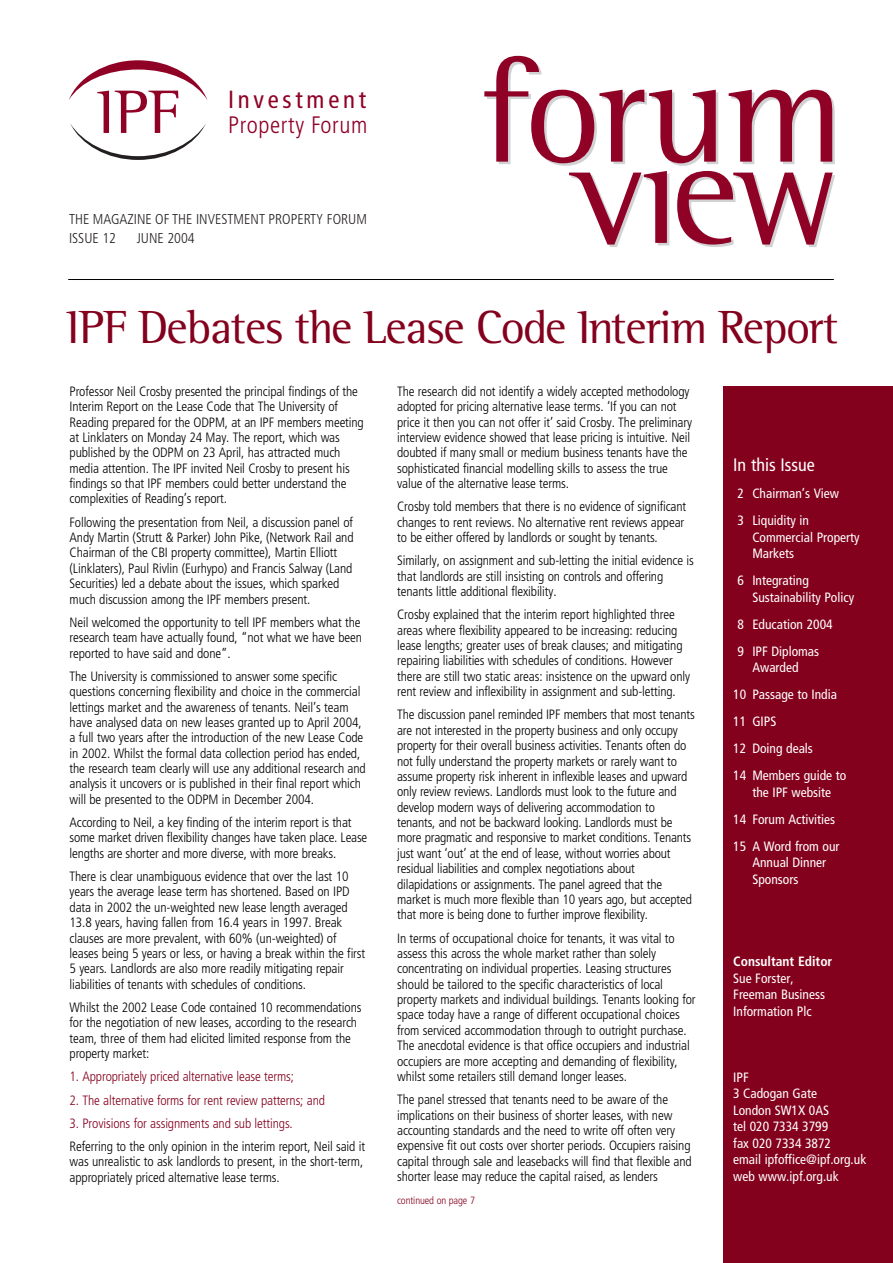
<style>
.page{position:relative;width:893px;height:1263px;background:#fff}
.page>*{position:absolute;margin:0;border:0;box-sizing:border-box;transform-origin:0 0}
.t1{font:151.2px "Rotis Semi Serif";letter-spacing:-.025em;color:#900126}
.t2{font:62.85px "Rotis Semi Serif";color:#900126}
.t3{font:47.7px "Rotis Semi Serif";letter-spacing:-.02em;color:#84011d}
.t4{font:condensed 24.9px "Frutiger";letter-spacing:.15em;color:#900126}
.t5{font:300 condensed 23.85px "Frutiger";letter-spacing:.025em;color:#900126}
.t6{font:condensed 18px "Frutiger";color:#fff}
.t7{font:300 condensed 14.25px/19.5px "Frutiger";color:#231f20}
.t8{font:300 condensed 13.5px/15.5px "Frutiger";letter-spacing:-.01em;color:#000}
.t9{font:condensed 13.5px/16.5px "Frutiger";color:#fff}
.t10{font:300 condensed 13.5px "Frutiger";letter-spacing:-.01em;color:#84011d}
.t11{font:700 condensed 13.5px "Frutiger";color:#fff}
.t12{font:300 condensed 10.5px "Frutiger";letter-spacing:-.01em;color:#84011d}
</style>
<div class="page">
<svg style="left:69px;top:60px;width:138px;height:40px"></svg>
<svg style="left:70px;top:124px;width:136px;height:36px"></svg>
<hr style="left:68px;top:279px;width:765px;height:1px;background:#000">
<div style="left:723px;top:386px;width:169px;height:877px;background:#84011d"></div>
<h2 class="t2" style="left:97px;top:89px;width:84px">IPF</h2>
<h3 class="t4" style="left:228px;top:89px;width:139px">Investment</h3>
<h3 class="t5" style="left:228px;top:115px;width:141px">Property Forum</h3>
<p class="t7" style="left:69px;top:210px;width:299px">THE MAGAZINE OF THE INVESTMENT PROPERTY FORUM<br>ISSUE 12</p>
<p class="t7" style="left:137px;top:230px;width:60px">JUNE 2004</p>
<h1 class="t1" style="left:478px;top:56px;width:366px">forum</h1>
<h1 class="t1" style="left:574px;top:137px;width:265px">view</h1>
<h3 class="t3" style="left:67px;top:310px;width:773px">IPF Debates the Lease Code Interim Report</h3>
<p class="t8" style="left:70px;top:384px;width:296px">Professor Neil Crosby presented the principal findings of the Interim Report on the Lease Code that The University of Reading prepared for the ODPM, at an IPF members meeting at Linklaters on Monday 24 May. The report, which was published by the ODPM on 23 April, has attracted much media attention. The IPF invited Neil Crosby to present his findings so that IPF members could better understand the complexities of Reading’s report.</p>
<p class="t8" style="left:70px;top:515px;width:285px">Following the presentation from Neil, a discussion panel of Andy Martin (Strutt &amp; Parker) John Pike, (Network Rail and Chairman of the CBI property committee), Martin Elliott (Linklaters), Paul Rivlin (Eurhypo) and Francis Salway (Land Securities) led a debate about the issues, which sparked much discussion among the IPF members present.</p>
<p class="t8" style="left:70px;top:615px;width:294px;text-align:justify">Neil welcomed the opportunity to tell IPF members what the research team have actually found, “not what we have been reported to have said and done”.</p>
<p class="t8" style="left:70px;top:669px;width:298px">The University is commissioned to answer some specific questions concerning flexibility and choice in the commercial lettings market and the awareness of tenants. Neil’s team have analysed data on new leases granted up to April 2004, a full two years after the introduction of the new Lease Code in 2002. Whilst the formal data collection period has ended, the research team clearly will use any additional research and analysis it uncovers or is published in their final report which will be presented to the ODPM in December 2004.</p>
<p class="t8" style="left:70px;top:816px;width:299px">According to Neil, a key finding of the interim report is that some market driven flexibility changes have taken place. Lease lengths are shorter and more diverse, with more breaks.</p>
<p class="t8" style="left:70px;top:870px;width:297px">There is clear unambiguous evidence that over the last 10 years the average lease term has shortened. Based on IPD data in 2002 the un-weighted new lease length averaged 13.8 years, having fallen from 16.4 years in 1997. Break clauses are more prevalent, with 60% (un-weighted) of leases being 5 years or less, or having a break within the first 5 years. Landlords are also more readily mitigating repair liabilities of tenants with schedules of conditions.</p>
<p class="t8" style="left:70px;top:1001px;width:293px">Whilst the 2002 Lease Code contained 10 recommendations for the negotiation of new leases, according to the research team, three of them had elicited limited response from the property market:</p>
<p class="t10" style="left:70px;top:1071px;width:226px">1. Appropriately priced alternative lease terms;</p>
<p class="t10" style="left:70px;top:1094px;width:257px">2. The alternative forms for rent review patterns; and</p>
<p class="t10" style="left:70px;top:1118px;width:225px">3. Provisions for assignments and sub lettings.</p>
<p class="t8" style="left:70px;top:1140px;width:297px">Referring to the only opinion in the interim report, Neil said it was unrealistic to ask landlords to present, in the short-term, appropriately priced alternative lease terms.</p>
<p class="t8" style="left:397px;top:384px;width:296px">The research did not identify a widely accepted methodology adopted for pricing alternative lease terms. ‘If you can not price it then you can not offer it’ said Crosby. The preliminary interview evidence showed that lease pricing is intuitive. Neil doubted if many small or medium business tenants have the sophisticated financial modelling skills to assess the true value of the alternative lease terms.</p>
<p class="t8" style="left:397px;top:500px;width:290px">Crosby told members that there is no evidence of significant changes to rent reviews. No alternative rent reviews appear to be either offered by landlords or sought by tenants.</p>
<p class="t8" style="left:397px;top:554px;width:298px">Similarly, on assignment and sub-letting the initial evidence is that landlords are still insisting on controls and offering tenants little additional flexibility.</p>
<p class="t8" style="left:397px;top:608px;width:294px">Crosby explained that the interim report highlighted three areas where flexibility appeared to be increasing: reducing lease lengths; greater uses of break clauses; and mitigating repairing liabilities with schedules of conditions. However there are still two static areas: insistence on the upward only rent review and inflexibility in assignment and sub-letting.</p>
<p class="t8" style="left:397px;top:708px;width:299px">The discussion panel reminded IPF members that most tenants are not interested in the property business and only occupy property for their overall business activities. Tenants often do not fully understand the property markets or rarely want to assume property risk inherent in inflexible leases and upward only review reviews. Landlords must look to the future and develop modern ways of delivering accommodation to tenants, and not be backward looking. Landlords must be more pragmatic and responsive to market conditions. Tenants just want ‘out’ at the end of lease, without worries about residual liabilities and complex negotiations about dilapidations or assignments. The panel agreed that the market is much more flexible than 10 years ago, but accepted that more is being done to further improve flexibility.</p>
<p class="t8" style="left:397px;top:931px;width:300px">In terms of occupational choice for tenants, it was vital to assess this across the whole market rather than solely concentrating on individual properties. Leasing structures should be tailored to the specific characteristics of local property markets and individual buildings. Tenants looking for space today have a range of different occupational choices from serviced accommodation through to outright purchase.<br>The anecdotal evidence is that office occupiers and industrial occupiers are more accepting and demanding of flexibility, whilst some retailers still demand longer leases.</p>
<p class="t8" style="left:397px;top:1093px;width:296px">The panel stressed that tenants need to be aware of the implications on their business of shorter leases, with new accounting standards and the need to write off often very expensive fit out costs over shorter periods. Occupiers raising capital through sale and leasebacks will find that flexible and shorter lease may reduce the capital raised, as lenders</p>
<p class="t12" style="left:397px;top:1196px;width:79px">continued on page 7</p>
<h3 class="t6" style="left:733px;top:458px;width:83px">In this Issue</h3>
<p class="t9" style="left:737px;top:481px;width:103px;line-height:27px">2 Chairman’s View<br>3 Liquidity in</p>
<p class="t9" style="left:752px;top:530px;width:109px">Commercial Property<br>Markets</p>
<p class="t9" style="left:752px;top:574px;width:103px;text-indent:-15px">6 Integrating<br>Sustainability Policy</p>
<p class="t9" style="left:737px;top:612px;width:97px;line-height:27px">8 Education 2004<br>9 IPF Diplomas</p>
<p class="t9" style="left:733px;top:655px;width:114px;line-height:27px;text-indent:19px">Awarded<br>10 Passage to India<br>11 GIPS<br>12 Doing deals<br>14 Members guide to</p>
<p class="t9" style="left:733px;top:780px;width:108px;line-height:27px;text-indent:19px">the IPF website<br>14 Forum Activities<br>15 A Word from our</p>
<p class="t9" style="left:752px;top:856px;width:75px">Annual Dinner<br>Sponsors</p>
<p class="t11" style="left:733px;top:956px;width:101px">Consultant Editor</p>
<p class="t9" style="left:733px;top:971px;width:93px">Sue Forster,<br>Freeman Business<br>Information Plc</p>
<p class="t9" style="left:733px;top:1070px;width:135px">IPF<br>3 Cadogan Gate<br>London SW1X 0AS<br>tel 020 7334 3799<br>fax 020 7334 3872<br>email ipfoffice@ipf.org.uk web www.ipf.org.uk</p>
</div>
